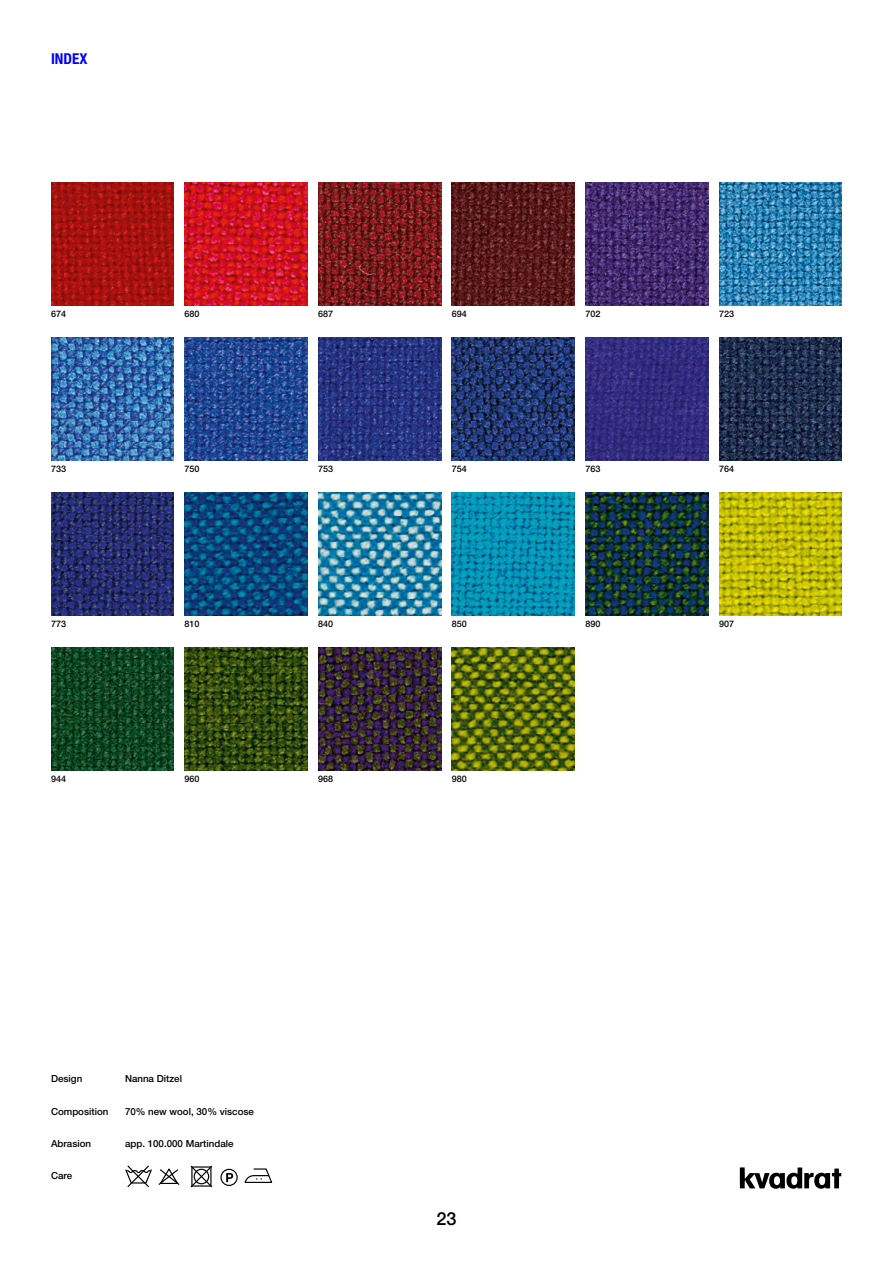
<style>
.page{position:relative;width:893px;height:1263px;background:#fff}
.page>*{position:absolute;margin:0;border:0;box-sizing:border-box;transform-origin:0 0}
.t1{font:500 18px "Helvetica Neue LT Std";color:#000}
.t2{font:700 condensed 15px "Helvetica Neue LT Std";color:#00f}
.t3{font:500 9.75px "Helvetica Neue LT Std";color:#000}
.t4{font:500 9px "Helvetica Neue LT Std";color:#000}
</style>
<div class="page">
<svg style="left:244px;top:1168px;width:29px;height:15px"></svg>
<svg style="left:226px;top:1173px;width:7px;height:9px"></svg>
<div style="left:220px;top:1169px;width:18px;height:17px;border:1px solid #000;border-radius:50%"></div>
<svg style="left:190px;top:1165px;width:23px;height:23px"></svg>
<svg style="left:125px;top:1165px;width:55px;height:23px"></svg>
<svg style="left:740px;top:1167px;width:101px;height:22px"></svg>
<img style="left:51px;top:338px;width:123px;height:123px">
<img style="left:51px;top:183px;width:123px;height:123px">
<img style="left:51px;top:493px;width:123px;height:122px">
<img style="left:51px;top:647px;width:123px;height:123px">
<img style="left:452px;top:338px;width:123px;height:123px">
<img style="left:452px;top:183px;width:123px;height:123px">
<img style="left:452px;top:493px;width:123px;height:122px">
<img style="left:452px;top:647px;width:123px;height:123px">
<img style="left:185px;top:338px;width:123px;height:123px">
<img style="left:185px;top:183px;width:123px;height:123px">
<img style="left:185px;top:493px;width:123px;height:122px">
<img style="left:185px;top:647px;width:123px;height:123px">
<img style="left:585px;top:338px;width:123px;height:123px">
<img style="left:585px;top:183px;width:123px;height:123px">
<img style="left:585px;top:493px;width:123px;height:122px">
<img style="left:318px;top:338px;width:123px;height:123px">
<img style="left:318px;top:183px;width:123px;height:123px">
<img style="left:318px;top:493px;width:123px;height:122px">
<img style="left:318px;top:647px;width:123px;height:123px">
<img style="left:719px;top:338px;width:123px;height:123px">
<img style="left:719px;top:183px;width:123px;height:123px">
<img style="left:719px;top:493px;width:123px;height:122px">
<h2 class="t2" style="left:51px;top:49px;width:38px">INDEX</h2>
<p class="t4" style="left:51px;top:309px;width:17px">674</p>
<p class="t4" style="left:185px;top:309px;width:17px">680</p>
<p class="t4" style="left:318px;top:309px;width:17px">687</p>
<p class="t4" style="left:452px;top:309px;width:17px">694</p>
<p class="t4" style="left:585px;top:309px;width:17px">702</p>
<p class="t4" style="left:719px;top:309px;width:17px">723</p>
<p class="t4" style="left:51px;top:464px;width:17px">733</p>
<p class="t4" style="left:185px;top:464px;width:17px">750</p>
<p class="t4" style="left:318px;top:464px;width:17px">753</p>
<p class="t4" style="left:452px;top:464px;width:17px">754</p>
<p class="t4" style="left:585px;top:464px;width:17px">763</p>
<p class="t4" style="left:719px;top:464px;width:17px">764</p>
<p class="t4" style="left:51px;top:618px;width:17px">773</p>
<p class="t4" style="left:185px;top:618px;width:17px">810</p>
<p class="t4" style="left:318px;top:618px;width:17px">840</p>
<p class="t4" style="left:452px;top:618px;width:17px">850</p>
<p class="t4" style="left:585px;top:618px;width:17px">890</p>
<p class="t4" style="left:719px;top:618px;width:17px">907</p>
<p class="t4" style="left:51px;top:773px;width:17px">944</p>
<p class="t4" style="left:185px;top:773px;width:17px">960</p>
<p class="t4" style="left:318px;top:773px;width:17px">968</p>
<p class="t4" style="left:452px;top:773px;width:17px">980</p>
<p class="t3" style="left:51px;top:1073px;width:33px">Design</p>
<p class="t3" style="left:51px;top:1105px;width:59px">Composition</p>
<p class="t3" style="left:51px;top:1138px;width:42px">Abrasion</p>
<p class="t3" style="left:51px;top:1170px;width:23px">Care</p>
<p class="t3" style="left:125px;top:1073px;width:59px">Nanna Ditzel</p>
<p class="t3" style="left:125px;top:1105px;width:130px">70% new wool, 30% viscose</p>
<p class="t3" style="left:125px;top:1138px;width:110px">app. 100.000 Martindale</p>
<h1 class="t1" style="left:436px;top:1208px;width:22px">23</h1>
</div>
